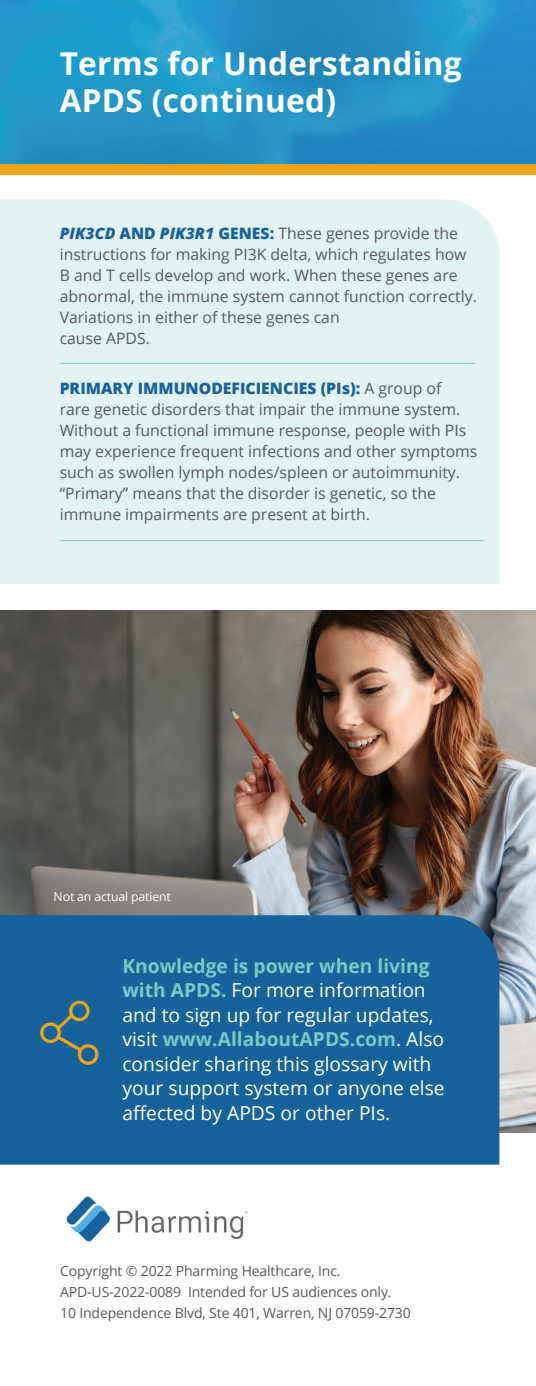
<style>
.page{position:relative;width:536px;height:1386px;background:#fff}
.page>*{position:absolute;margin:0;border:0;box-sizing:border-box;transform-origin:0 0}
.t1{font:700 31.5px/36.8px "Open Sans";letter-spacing:.01em;color:#fff}
.t2{font:19.25px/24.5px "Open Sans";color:#fff}
.t3{font:15.75px/21px "Open Sans";color:#57585a}
.t4{font:14px/21px "Open Sans";letter-spacing:-.01em;color:#57585a}
.t5{font:12.25px "Open Sans";letter-spacing:-.01em;color:#fff}
.s1{font-weight:800;font-style:italic;color:#18639c}
.s2{font-weight:800;color:#18639c}
.s3{font-weight:700;color:#7acbc3}
</style>
<div class="page">
<img style="left:0;top:610px;width:536px;height:522px">
<div style="left:0;top:200px;width:499px;height:384px;background:#e3f3f1"></div>
<div style="left:0;top:915px;width:499px;height:250px;background:#16629a"></div>
<hr style="left:60px;top:540px;width:424px;height:1px;background:#7acbc3">
<img style="left:66px;top:1197px;width:181px;height:45px">
<svg style="left:40px;top:1001px;width:58px;height:64px"></svg>
<img style="left:0;top:0;width:536px;height:164px">
<div style="left:0;top:164px;width:536px;height:11px;background:#eaa520"></div>
<hr style="left:60px;top:363px;width:414px;height:1px;background:#7acbc3">
<h1 class="t1" style="left:60px;top:44px;width:403px">Terms for Understanding<br>APDS (continued)</h1>
<p class="t3" style="left:60px;top:222px;width:418px"><span class="s1">PIK3CD</span> <span class="s2">AND</span> <span class="s1">PIK3R1</span> <span class="s2">GENES:</span> These genes provide the instructions for making PI3K delta, which regulates how B and T cells develop and work. When these genes are abnormal, the immune system cannot function correctly.<br>Variations in either of these genes can<br>cause APDS.</p>
<p class="t3" style="left:60px;top:377px;width:419px"><span class="s2">PRIMARY IMMUNODEFICIENCIES (PIs):</span> A group of<br>rare genetic disorders that impair the immune system.<br>Without a functional immune response, people with PIs may experience frequent infections and other symptoms such as swollen lymph nodes/spleen or autoimmunity. “Primary” means that the disorder is genetic, so the immune impairments are present at birth.</p>
<p class="t5" style="left:54px;top:888px;width:119px">Not an actual patient</p>
<p class="t2" style="left:122px;top:953px;width:324px"><span class="s3">Knowledge is power when living with APDS.</span> For more information and to sign up for regular updates, visit <span class="s3">www.AllaboutAPDS.com</span>. Also consider sharing this glossary with your support system or anyone else affected by APDS or other PIs.</p>
<p class="t4" style="left:60px;top:1260px;width:352px">Copyright © 2022 Pharming Healthcare, Inc.<br>APD-US-2022-0089 Intended for US audiences only.<br>10 Independence Blvd, Ste 401, Warren, NJ 07059-2730</p>
</div>
